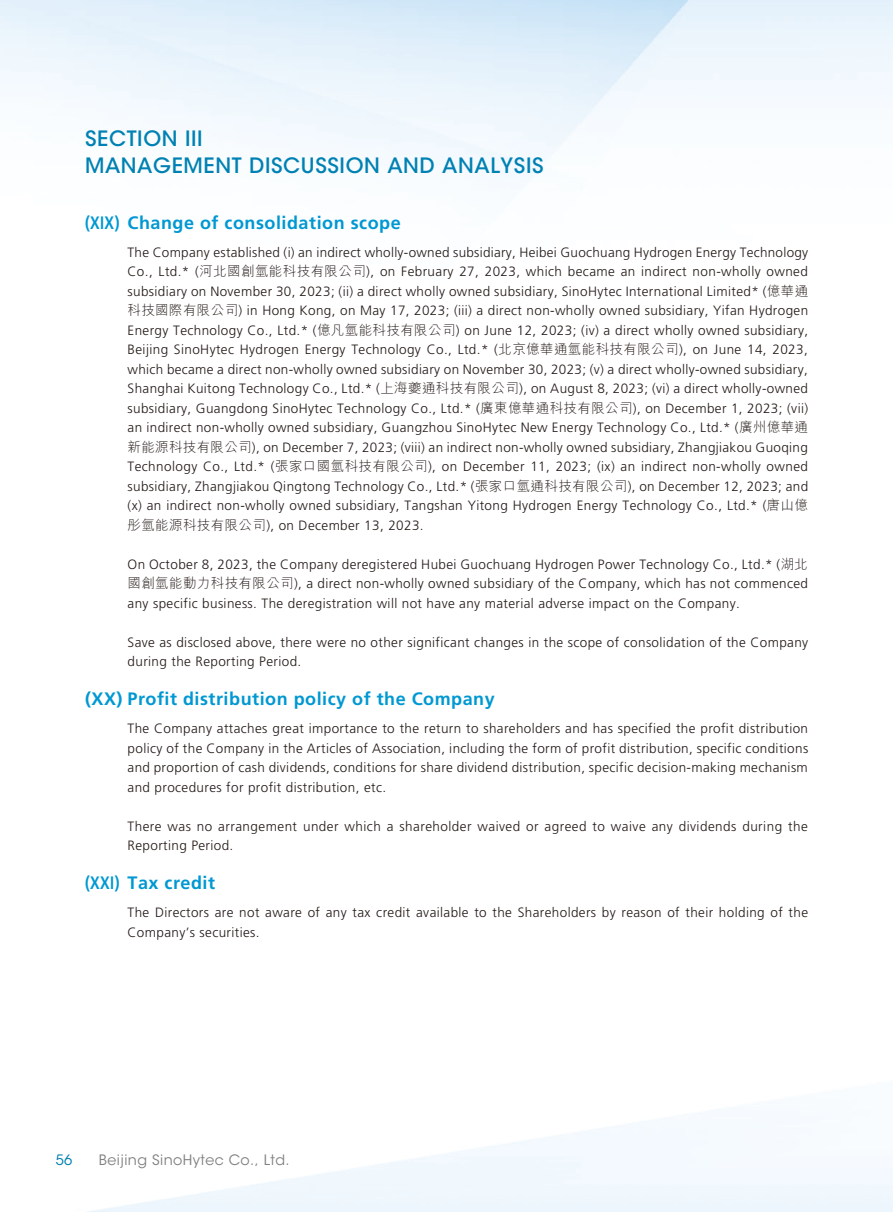
<style>
.page{position:relative;width:893px;height:1212px;background:#fff}
.page>*{position:absolute;margin:0;border:0;box-sizing:border-box;transform-origin:0 0}
.t1{font:500 21px/27px "ITC Avant Garde Std";letter-spacing:.03em;color:#0081b3}
.t2{font:700 18px "Frutiger LT Std";letter-spacing:.03em;color:#0098d2;scale:.8 1}
.t3{font:700 18px "Frutiger LT Std";letter-spacing:.03em;color:#0098d2}
.t4{font:14.25px "ITC Avant Garde Std";letter-spacing:.03em;color:#808080}
.t5{font:14.25px "ITC Avant Garde Std";color:#0081b3}
.t6{font:300 13.5px/19.5px "Frutiger LT Std";letter-spacing:.03em;color:#231916;text-align:justify}
.s1{font-family:"M Hei HK"}
</style>
<div class="page">
<h1 class="t1" style="left:85px;top:125px;width:460px">SECTION III<br>MANAGEMENT DISCUSSION AND ANALYSIS</h1>
<h2 class="t2" style="left:85px;top:212px;width:396px">(XIX) Change of consolidation scope</h2>
<p class="t6" style="left:128px;top:242px;width:682px">The Company established (i) an indirect wholly-owned subsidiary, Heibei Guochuang Hydrogen Energy Technology Co., Ltd.* (<span class="s1">河北國創氫能科技有限公司</span>), on February 27, 2023, which became an indirect non-wholly owned subsidiary on November 30, 2023; (ii) a direct wholly owned subsidiary, SinoHytec International Limited* (<span class="s1">億華通科技國際有限公司</span>) in Hong Kong, on May 17, 2023; (iii) a direct non-wholly owned subsidiary, Yifan Hydrogen Energy Technology Co., Ltd.* (<span class="s1">億凡氫能科技有限公司</span>) on June 12, 2023; (iv) a direct wholly owned subsidiary, Beijing SinoHytec Hydrogen Energy Technology Co., Ltd.* (<span class="s1">北京億華通氫能科技有限公司</span>), on June 14, 2023, which became a direct non-wholly owned subsidiary on November 30, 2023; (v) a direct wholly-owned subsidiary, Shanghai Kuitong Technology Co., Ltd.* (<span class="s1">上海夔通科技有限公司</span>), on August 8, 2023; (vi) a direct wholly-owned subsidiary, Guangdong SinoHytec Technology Co., Ltd.* (<span class="s1">廣東億華通科技有限公司</span>), on December 1, 2023; (vii) an indirect non-wholly owned subsidiary, Guangzhou SinoHytec New Energy Technology Co., Ltd.* (<span class="s1">廣州億華通新能源科技有限公司</span>), on December 7, 2023; (viii) an indirect non-wholly owned subsidiary, Zhangjiakou Guoqing Technology Co., Ltd.* (<span class="s1">張家口國氫科技有限公司</span>), on December 11, 2023; (ix) an indirect non-wholly owned subsidiary, Zhangjiakou Qingtong Technology Co., Ltd.* (<span class="s1">張家口氫通科技有限公司</span>), on December 12, 2023; and (x) an indirect non-wholly owned subsidiary, Tangshan Yitong Hydrogen Energy Technology Co., Ltd.* (<span class="s1">唐山億彤氫能源科技有限公司</span>), on December 13, 2023.</p>
<p class="t6" style="left:128px;top:554px;width:682px">On October 8, 2023, the Company deregistered Hubei Guochuang Hydrogen Power Technology Co., Ltd.* (<span class="s1">湖北國創氫能動力科技有限公司</span>), a direct non-wholly owned subsidiary of the Company, which has not commenced any specific business. The deregistration will not have any material adverse impact on the Company.</p>
<p class="t6" style="left:128px;top:632px;width:682px">Save as disclosed above, there were no other significant changes in the scope of consolidation of the Company during the Reporting Period.</p>
<h2 class="t3" style="left:85px;top:688px;width:411px">(XX) Profit distribution policy of the Company</h2>
<p class="t6" style="left:128px;top:719px;width:682px">The Company attaches great importance to the return to shareholders and has specified the profit distribution policy of the Company in the Articles of Association, including the form of profit distribution, specific conditions and proportion of cash dividends, conditions for share dividend distribution, specific decision-making mechanism and procedures for profit distribution, etc.</p>
<p class="t6" style="left:128px;top:816px;width:682px">There was no arrangement under which a shareholder waived or agreed to waive any dividends during the<br>Reporting Period.</p>
<h2 class="t2" style="left:85px;top:872px;width:164px">(XXI) Tax credit</h2>
<p class="t6" style="left:128px;top:903px;width:682px">The Directors are not aware of any tax credit available to the Shareholders by reason of their holding of the<br>Company’s securities.</p>
<p class="t5" style="left:56px;top:1151px;width:18px">56</p>
<p class="t4" style="left:99px;top:1151px;width:192px">Beijing SinoHytec Co., Ltd.</p>
</div>
